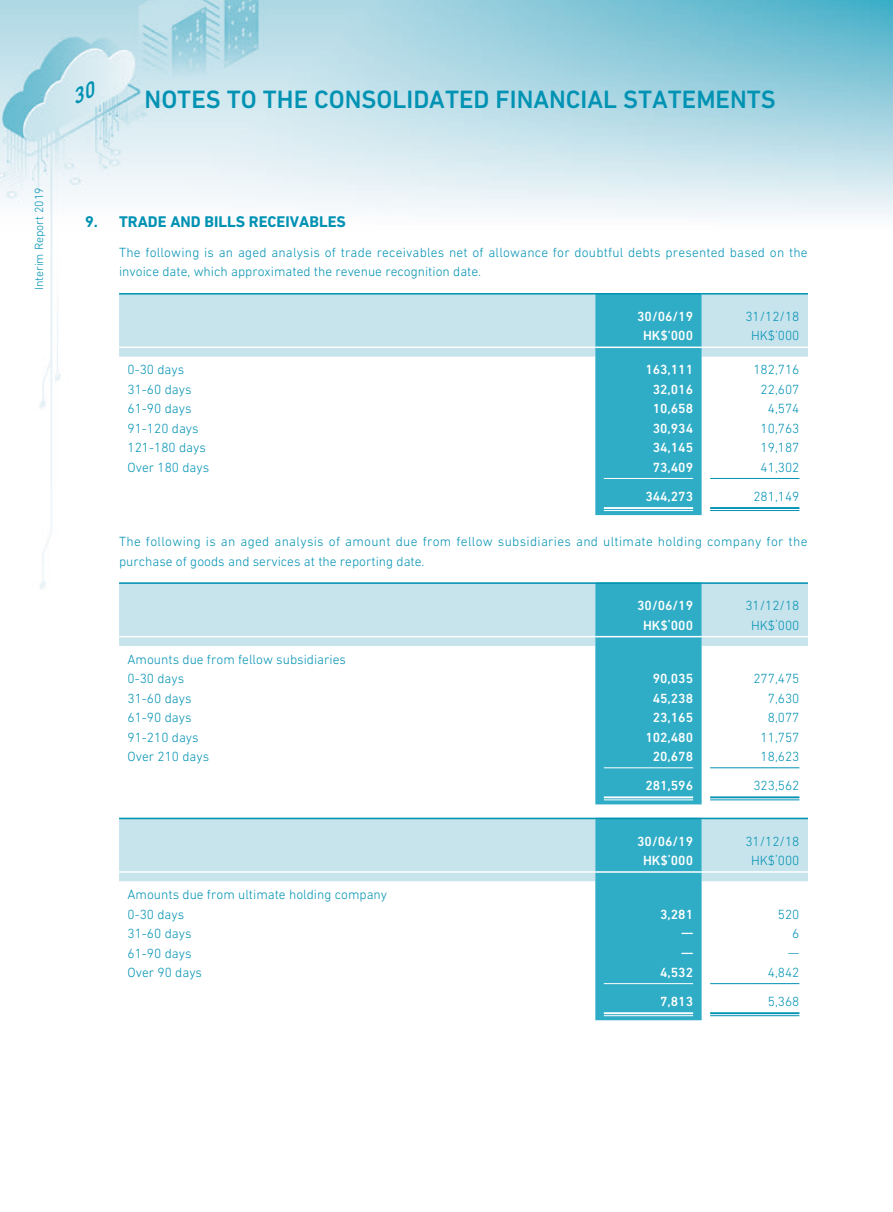
<style>
.page{position:relative;width:893px;height:1212px;background:#fff}
.page>*{position:absolute;margin:0;border:0;box-sizing:border-box;transform-origin:0 0}
.t1{font:500 25.5px "DIN Next LT Pro";color:#0092b3}
._3__標題{font:700 15.75px "DIN Next LT Pro";color:#0092b3}
._1__內文{font:300 13.5px/19.5px "DIN Next LT Pro";color:#0092b3}
._1__內文-2{font:500 13.5px "DIN Next LT Pro";color:#fff}
._1__內文-3{font:300 13.5px/19.5px "DIN Next LT Pro";letter-spacing:.025em;color:#0092b3}
.t2{font:300 12px "DIN Next LT Pro";color:#0092b3}
</style>
<div class="page">
<img style="left:0;top:0;width:892px;height:1021px">
<div style="left:119px;top:295px;width:689px;height:62px;background:#c7e3ec"></div>
<div style="left:595px;top:295px;width:107px;height:220px;background:#30adc6"></div>
<hr style="left:119px;top:293px;width:476px;height:2px;background:#0092b3">
<hr style="left:595px;top:293px;width:107px;height:2px;background:#0092b3">
<hr style="left:702px;top:293px;width:106px;height:2px;background:#0092b3">
<hr style="left:119px;top:347px;width:476px;height:1px;background:#fff">
<hr style="left:595px;top:347px;width:107px;height:1px;background:#fff">
<hr style="left:702px;top:347px;width:106px;height:1px;background:#fff">
<hr style="left:604px;top:478px;width:89px;height:1px;background:#fff">
<hr style="left:710px;top:478px;width:89px;height:1px;background:#0092b3">
<hr style="left:604px;top:507px;width:89px;height:2px;background:#fff">
<hr style="left:604px;top:510px;width:89px;height:1px;background:#fff">
<hr style="left:710px;top:507px;width:89px;height:2px;background:#0092b3">
<hr style="left:710px;top:510px;width:89px;height:1px;background:#0092b3">
<div style="left:119px;top:584px;width:689px;height:62px;background:#c7e3ec"></div>
<div style="left:595px;top:584px;width:107px;height:220px;background:#30adc6"></div>
<hr style="left:119px;top:582px;width:476px;height:2px;background:#0092b3">
<hr style="left:595px;top:582px;width:107px;height:2px;background:#0092b3">
<hr style="left:702px;top:582px;width:106px;height:2px;background:#0092b3">
<hr style="left:119px;top:636px;width:476px;height:1px;background:#fff">
<hr style="left:595px;top:636px;width:107px;height:1px;background:#fff">
<hr style="left:702px;top:636px;width:106px;height:1px;background:#fff">
<hr style="left:604px;top:767px;width:89px;height:1px;background:#fff">
<hr style="left:710px;top:767px;width:89px;height:1px;background:#0092b3">
<hr style="left:604px;top:796px;width:89px;height:2px;background:#fff">
<hr style="left:604px;top:799px;width:89px;height:1px;background:#fff">
<hr style="left:710px;top:796px;width:89px;height:2px;background:#0092b3">
<hr style="left:710px;top:799px;width:89px;height:1px;background:#0092b3">
<div style="left:119px;top:819px;width:689px;height:62px;background:#c7e3ec"></div>
<div style="left:595px;top:819px;width:107px;height:201px;background:#30adc6"></div>
<hr style="left:119px;top:818px;width:476px;height:1px;background:#0092b3">
<hr style="left:595px;top:818px;width:107px;height:1px;background:#0092b3">
<hr style="left:702px;top:818px;width:106px;height:1px;background:#0092b3">
<hr style="left:119px;top:871px;width:476px;height:2px;background:#fff">
<hr style="left:595px;top:871px;width:107px;height:2px;background:#fff">
<hr style="left:702px;top:871px;width:106px;height:2px;background:#fff">
<hr style="left:604px;top:983px;width:89px;height:1px;background:#fff">
<hr style="left:710px;top:983px;width:89px;height:1px;background:#0092b3">
<hr style="left:604px;top:1012px;width:89px;height:2px;background:#fff">
<hr style="left:604px;top:1015px;width:89px;height:1px;background:#fff">
<hr style="left:710px;top:1012px;width:89px;height:2px;background:#0092b3">
<hr style="left:710px;top:1015px;width:89px;height:1px;background:#0092b3">
<svg style="left:76px;top:80px;width:18px;height:25px"></svg>
<p class="t2" style="left:32px;top:290px;width:104px;rotate:-90deg">Interim Report 2019</p>
<h1 class="t1" style="left:145px;top:84px;width:633px">NOTES TO THE CONSOLIDATED FINANCIAL STATEMENTS</h1>
<p class="_3__標題" style="left:85px;top:212px;width:262px">9. TRADE AND BILLS RECEIVABLES</p>
<p class="_1__內文" style="left:119px;top:242px;width:690px">The following is an aged analysis of trade receivables net of allowance for doubtful debts presented based on the invoice date, which approximated the revenue recognition date.</p>
<p class="_1__內文-2" style="left:637px;top:308px;width:57px">30/06/19</p>
<p class="_1__內文" style="left:745px;top:306px;width:56px">31/12/18</p>
<p class="_1__內文-2" style="left:643px;top:328px;width:52px">HK$’000</p>
<p class="_1__內文" style="left:751px;top:326px;width:50px">HK$’000</p>
<p class="_1__內文" style="left:128px;top:360px;width:58px">0-30 days</p>
<p class="_1__內文-2" style="left:645px;top:362px;width:49px">163,111</p>
<p class="_1__內文" style="left:753px;top:360px;width:47px">182,716</p>
<p class="_1__內文" style="left:128px;top:379px;width:65px">31-60 days</p>
<p class="_1__內文-2" style="left:653px;top:381px;width:42px">32,016</p>
<p class="_1__內文" style="left:761px;top:379px;width:40px">22,607</p>
<p class="_1__內文" style="left:128px;top:399px;width:65px">61-90 days</p>
<p class="_1__內文-2" style="left:653px;top:401px;width:42px">10,658</p>
<p class="_1__內文" style="left:768px;top:399px;width:33px">4,574</p>
<p class="_1__內文" style="left:128px;top:418px;width:73px">91-120 days</p>
<p class="_1__內文-2" style="left:653px;top:420px;width:42px">30,934</p>
<p class="_1__內文" style="left:761px;top:418px;width:40px">10,763</p>
<p class="_1__內文" style="left:128px;top:438px;width:80px">121-180 days</p>
<p class="_1__內文-2" style="left:653px;top:440px;width:42px">34,145</p>
<p class="_1__內文" style="left:761px;top:438px;width:40px">19,187</p>
<p class="_1__內文" style="left:128px;top:457px;width:83px">Over 180 days</p>
<p class="_1__內文-2" style="left:653px;top:459px;width:42px">73,409</p>
<p class="_1__內文" style="left:761px;top:457px;width:40px">41,302</p>
<p class="_1__內文-2" style="left:645px;top:488px;width:49px">344,273</p>
<p class="_1__內文" style="left:753px;top:486px;width:47px">281,149</p>
<p class="_1__內文-3" style="left:119px;top:532px;width:690px">The following is an aged analysis of amount due from fellow subsidiaries and ultimate holding company for the purchase of goods and services at the reporting date.</p>
<p class="_1__內文-2" style="left:637px;top:598px;width:57px">30/06/19</p>
<p class="_1__內文" style="left:745px;top:596px;width:56px">31/12/18</p>
<p class="_1__內文-2" style="left:643px;top:617px;width:52px">HK$’000</p>
<p class="_1__內文" style="left:751px;top:615px;width:50px">HK$’000</p>
<p class="_1__內文" style="left:128px;top:649px;width:220px">Amounts due from fellow subsidiaries</p>
<p class="_1__內文" style="left:128px;top:669px;width:58px">0-30 days</p>
<p class="_1__內文-2" style="left:653px;top:671px;width:42px">90,035</p>
<p class="_1__內文" style="left:753px;top:669px;width:47px">277,475</p>
<p class="_1__內文" style="left:128px;top:688px;width:65px">31-60 days</p>
<p class="_1__內文-2" style="left:653px;top:690px;width:42px">45,238</p>
<p class="_1__內文" style="left:768px;top:688px;width:33px">7,630</p>
<p class="_1__內文" style="left:128px;top:708px;width:65px">61-90 days</p>
<p class="_1__內文-2" style="left:653px;top:710px;width:42px">23,165</p>
<p class="_1__內文" style="left:768px;top:708px;width:33px">8,077</p>
<p class="_1__內文" style="left:128px;top:727px;width:73px">91-210 days</p>
<p class="_1__內文-2" style="left:645px;top:729px;width:49px">102,480</p>
<p class="_1__內文" style="left:761px;top:727px;width:40px">11,757</p>
<p class="_1__內文" style="left:128px;top:747px;width:83px">Over 210 days</p>
<p class="_1__內文-2" style="left:653px;top:749px;width:42px">20,678</p>
<p class="_1__內文" style="left:761px;top:747px;width:40px">18,623</p>
<p class="_1__內文-2" style="left:645px;top:778px;width:49px">281,596</p>
<p class="_1__內文" style="left:753px;top:776px;width:47px">323,562</p>
<p class="_1__內文-2" style="left:637px;top:833px;width:57px">30/06/19</p>
<p class="_1__內文" style="left:745px;top:831px;width:56px">31/12/18</p>
<p class="_1__內文-2" style="left:643px;top:852px;width:52px">HK$’000</p>
<p class="_1__內文" style="left:751px;top:850px;width:50px">HK$’000</p>
<p class="_1__內文" style="left:128px;top:884px;width:261px">Amounts due from ultimate holding company</p>
<p class="_1__內文" style="left:128px;top:904px;width:58px">0-30 days</p>
<p class="_1__內文-2" style="left:660px;top:906px;width:34px">3,281</p>
<p class="_1__內文" style="left:778px;top:904px;width:23px">520</p>
<p class="_1__內文" style="left:128px;top:923px;width:65px">31-60 days</p>
<p class="_1__內文-2" style="left:681px;top:925px;width:13px">—</p>
<p class="_1__內文" style="left:792px;top:923px;width:9px">6</p>
<p class="_1__內文" style="left:128px;top:943px;width:65px">61-90 days</p>
<p class="_1__內文-2" style="left:681px;top:944px;width:13px">—</p>
<p class="_1__內文" style="left:788px;top:942px;width:13px">—</p>
<p class="_1__內文" style="left:128px;top:962px;width:76px">Over 90 days</p>
<p class="_1__內文-2" style="left:660px;top:964px;width:34px">4,532</p>
<p class="_1__內文" style="left:768px;top:962px;width:33px">4,842</p>
<p class="_1__內文-2" style="left:660px;top:993px;width:34px">7,813</p>
<p class="_1__內文" style="left:768px;top:991px;width:33px">5,368</p>
</div>
